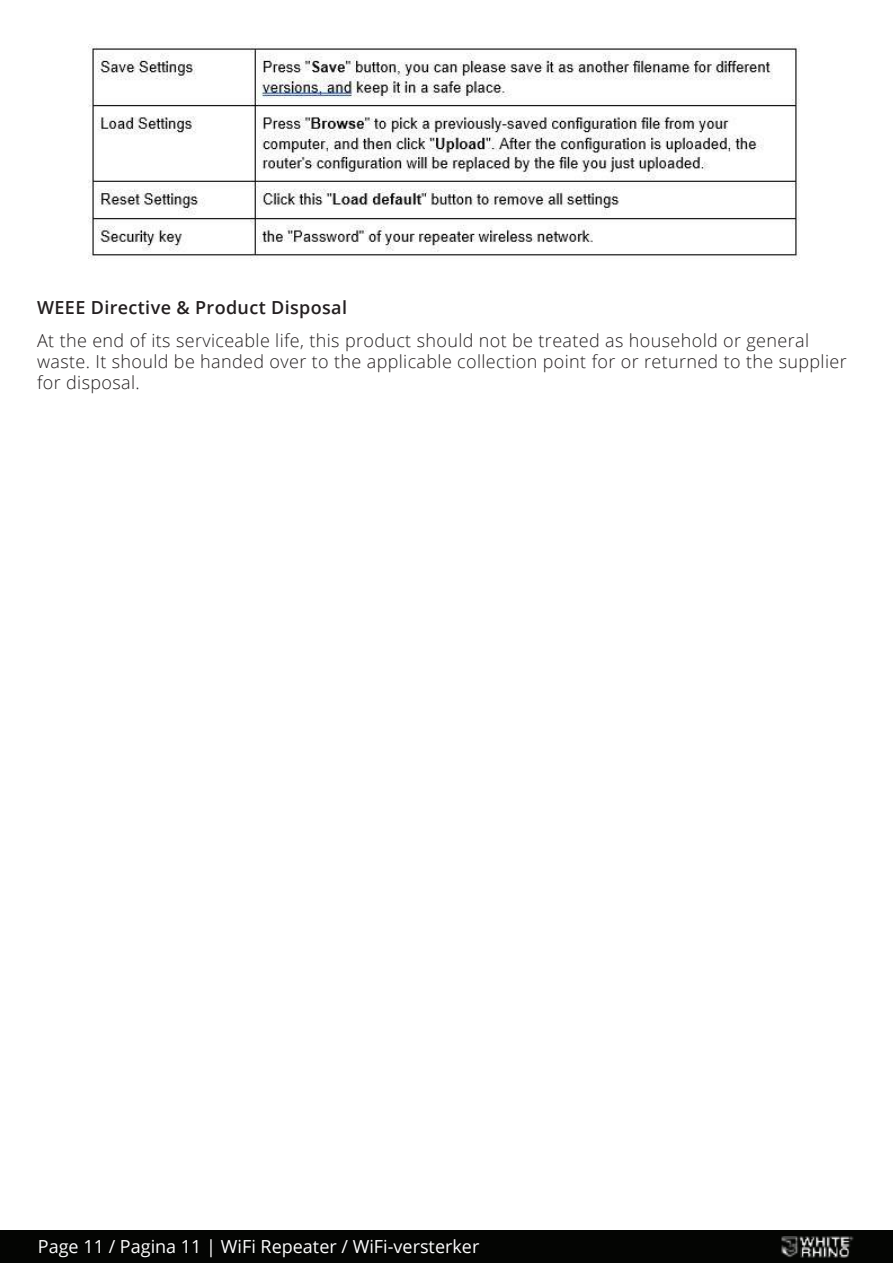
<style>
.page{position:relative;width:893px;height:1263px;background:#fff}
.page>*{position:absolute;margin:0;border:0;box-sizing:border-box;transform-origin:0 0}
.t1{font:300 18px/21px "Open Sans";letter-spacing:.02em;color:#231f20}
.t2{font:18px "Open Sans";color:#fff}
.t3{font:600 18px "Open Sans";letter-spacing:.02em;color:#231f20}
</style>
<div class="page">
<div style="left:0;top:1230px;width:893px;height:33px;background:#040503"></div>
<img style="left:781px;top:1236px;width:73px;height:22px">
<img style="left:88px;top:44px;width:712px;height:216px">
<p class="t3" style="left:37px;top:295px;width:311px">WEEE Directive &amp; Product Disposal</p>
<p class="t1" style="left:37px;top:329px;width:811px">At the end of its serviceable life, this product should not be treated as household or general waste. It should be handed over to the applicable collection point for or returned to the supplier for disposal.</p>
<p class="t2" style="left:38px;top:1239px;width:443px">Page 11 / Pagina 11 | WiFi Repeater / WiFi-versterker</p>
</div>
